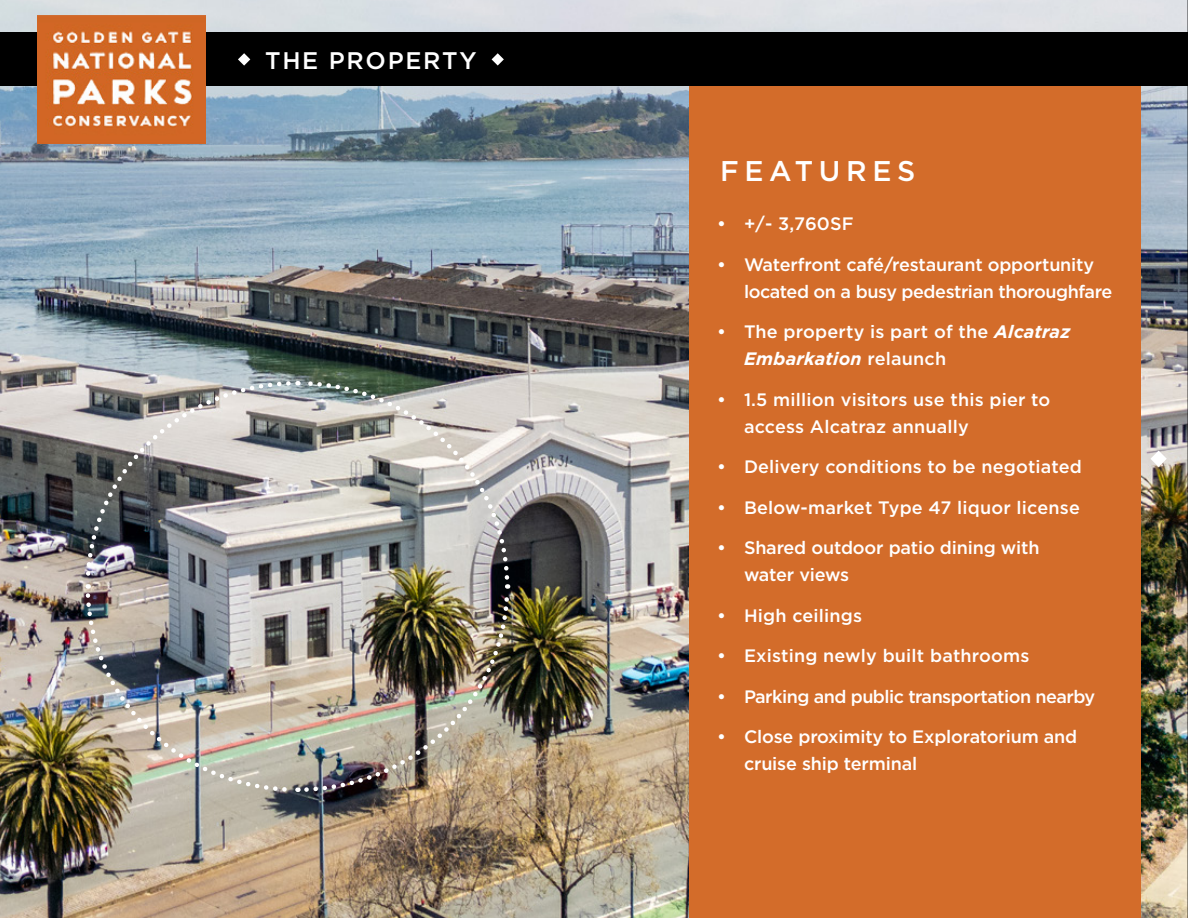
<style>
.page{position:relative;width:1188px;height:918px;background:#fff}
.page>*{position:absolute;margin:0;border:0;box-sizing:border-box;transform-origin:0 0}
.t1{font:500 28.5px "Gotham";letter-spacing:.2em;color:#fff}
.t2{font:500 24px "Gotham";letter-spacing:.07em;color:#fff}
.t3{font:500 18px/27px "Gotham";letter-spacing:.01em;color:#fff}
.t4{font:500 18px/27px "Gotham";letter-spacing:-.01em;color:#fff}
.t5{font:500 18px "Gotham";letter-spacing:-.03em;color:#fff}
.s1{font-weight:700;font-style:italic}
</style>
<div class="page">
<img style="left:0;top:0;width:1187px;height:918px">
<div style="left:689px;top:86px;width:452px;height:832px;background:#d36c2a"></div>
<div style="left:0;top:32px;width:1188px;height:54px;background:#000"></div>
<svg style="left:238px;top:53px;width:12px;height:13px"></svg>
<svg style="left:492px;top:53px;width:12px;height:13px"></svg>
<svg style="left:1150px;top:451px;width:17px;height:16px"></svg>
<img style="left:302px;top:586px;width:210px;height:208px">
<img style="left:297px;top:379px;width:215px;height:203px">
<img style="left:83px;top:379px;width:210px;height:208px">
<img style="left:83px;top:591px;width:215px;height:203px">
<img style="left:38px;top:15px;width:167px;height:129px">
<hr style="left:1187px;top:0;width:1px;height:918px;background:#000">
<h2 class="t2" style="left:265px;top:45px;width:213px">THE PROPERTY</h2>
<h1 class="t1" style="left:720px;top:153px;width:197px">FEATURES</h1>
<p class="t4" style="left:717px;top:210px;width:138px">• +/- 3,760SF</p>
<p class="t4" style="left:744px;top:251px;width:370px;text-indent:-27px">• Waterfront café/restaurant opportunity located on a busy pedestrian thoroughfare</p>
<p class="t3" style="left:744px;top:318px;width:328px;text-indent:-27px">• The property is part of the <span class="s1">Alcatraz<br>Embarkation</span> relaunch</p>
<p class="t3" style="left:744px;top:386px;width:308px;text-indent:-27px">• 1.5 million visitors use this pier to access Alcatraz annually</p>
<p class="t3" style="left:717px;top:453px;width:367px">• Delivery conditions to be negotiated</p>
<p class="t3" style="left:717px;top:494px;width:364px">• Below-market Type 47 liquor license</p>
<p class="t4" style="left:744px;top:534px;width:297px;text-indent:-27px">• Shared outdoor patio dining with water views</p>
<p class="t3" style="left:717px;top:602px;width:147px">• High ceilings</p>
<p class="t3" style="left:717px;top:642px;width:314px">• Existing newly built bathrooms</p>
<p class="t5" style="left:717px;top:685px;width:380px">• Parking and public transportation nearby</p>
<p class="t4" style="left:744px;top:723px;width:335px;text-indent:-27px">• Close proximity to Exploratorium and cruise ship terminal</p>
</div>
